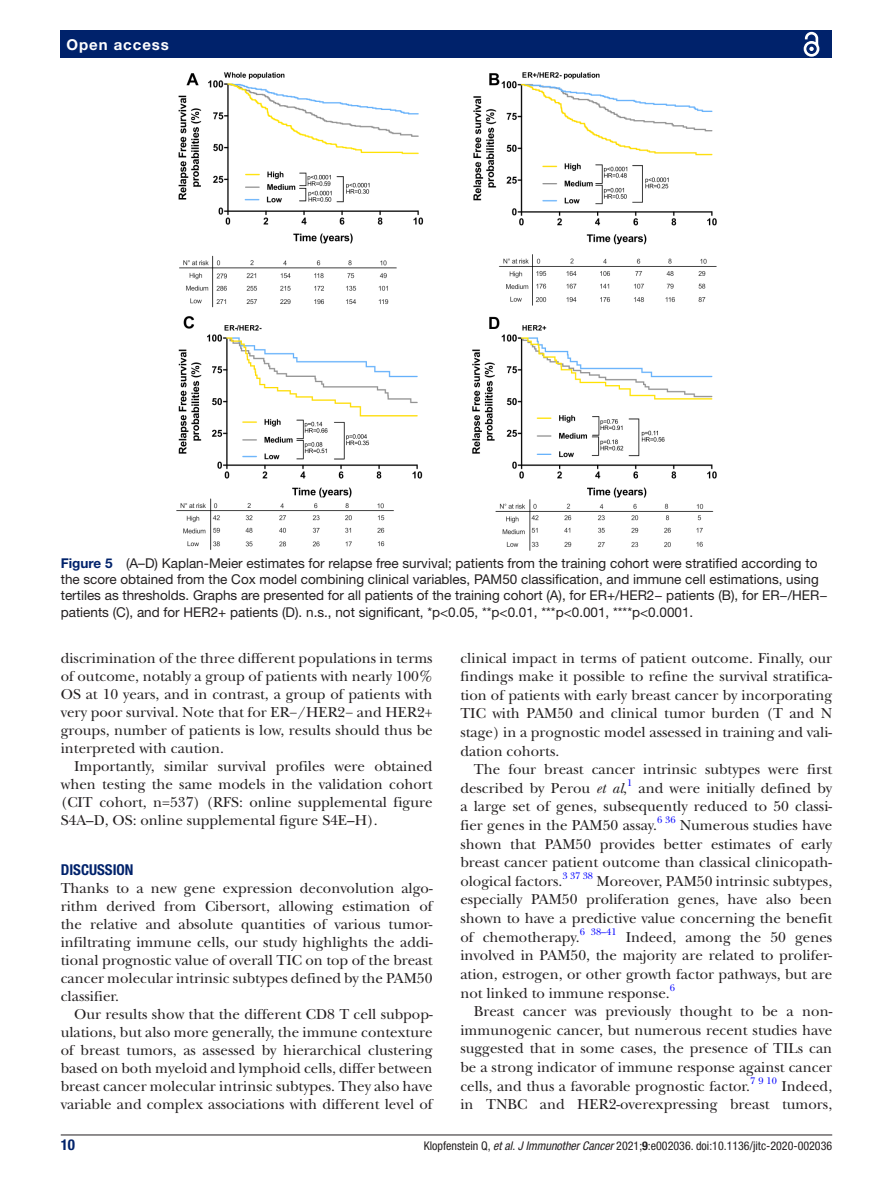
<style>
.page{position:relative;width:893px;height:1191px;background:#fff}
.page>*{position:absolute;margin:0;border:0;box-sizing:border-box;transform-origin:0 0}
.t1{font:15px/18.6px "New Baskerville";color:#231f20;text-align:justify}
.t2{font:700 condensed 15px "Helvetica Neue LT Std";color:#00226b}
.t3{font:700 15px "Helvetica Neue LT Std";letter-spacing:.065em;color:#fff}
.t4{font:13.5px/16.2px "Helvetica Neue LT Std";color:#231f20}
.t5{font:condensed 12px "Helvetica Neue LT Std";color:#231f20}
.t6{font:9.9px "New Baskerville";color:#00f}
.s1{font-weight:700;color:#00226b}
.s2{font-style:italic}
.s3{font-weight:700}
</style>
<div class="page">
<hr style="left:61px;top:1134px;width:771px;height:1px;background:#231f20">
<div style="left:61px;top:31px;width:771px;height:27px;background:#00226b"></div>
<svg style="left:803px;top:31px;width:17px;height:26px"></svg>
<img style="left:176px;top:73px;width:540px;height:477px">
<p class="t3" style="left:66px;top:35px;width:104px">Open access</p>
<p class="t4" style="left:61px;top:555px;width:768px"><span class="s1">Figure 5</span> (A–D) Kaplan-Meier estimates for relapse free survival; patients from the training cohort were stratified according to the score obtained from the Cox model combining clinical variables, PAM50 classification, and immune cell estimations, using tertiles as thresholds. Graphs are presented for all patients of the training cohort (A), for ER+/HER2− patients (B), for ER−/HER− patients (C), and for HER2+ patients (D). n.s., not significant, *p&lt;0.05, **p&lt;0.01, ***p&lt;0.001, ****p&lt;0.0001.</p>
<p class="t1" style="left:61px;top:649px;width:373px;line-height:18px">discrimination of the three different populations in terms of outcome, notably a group of patients with nearly 100% OS at 10 years, and in contrast, a group of patients with very poor survival. Note that for ER−/HER2− and HER2+ groups, number of patients is low, results should thus be interpreted with caution.</p>
<p class="t1" style="left:61px;top:757px;width:373px;line-height:18px;text-indent:14px">Importantly, similar survival profiles were obtained when testing the same models in the validation cohort (CIT cohort, n=537) (RFS: online supplemental figure S4A–D, OS: online supplemental figure S4E–H).</p>
<p class="t2" style="left:61px;top:861px;width:74px">DISCUSSION</p>
<p class="t1" style="left:61px;top:879px;width:373px;line-height:18px">Thanks to a new gene expression deconvolution algo&shy;rithm derived from Cibersort, allowing estimation of the relative and absolute quantities of various tumor&shy;infiltrating immune cells, our study highlights the addi&shy;tional prognostic value of overall TIC on top of the breast cancer molecular intrinsic subtypes defined by the PAM50 classifier.</p>
<p class="t1" style="left:61px;top:1005px;width:373px;line-height:18px;text-indent:14px">Our results show that the different CD8 T cell subpop&shy;ulations, but also more generally, the immune contexture of breast tumors, as assessed by hierarchical clustering based on both myeloid and lymphoid cells, differ between breast cancer molecular intrinsic subtypes. They also have variable and complex associations with different level of</p>
<p class="t1" style="left:460px;top:648px;width:373px">clinical impact in terms of patient outcome. Finally, our findings make it possible to refine the survival stratifica&shy;tion of patients with early breast cancer by incorporating TIC with PAM50 and clinical tumor burden (T and N stage) in a prognostic model assessed in training and vali&shy;dation cohorts.</p>
<p class="t1" style="left:460px;top:760px;width:373px;text-indent:13px">The four breast cancer intrinsic subtypes were first described by Perou <span class="s2">et al</span>,</p>
<p class="t6" style="left:627px;top:777px;width:7px">1</p>
<p class="t1" style="left:460px;top:778px;width:373px;text-indent:178px">and were initially defined by a large set of genes, subsequently reduced to 50 classi&shy;fier genes in the PAM50 assay.</p>
<p class="t6" style="left:657px;top:814px;width:20px">6 36</p>
<p class="t1" style="left:460px;top:816px;width:373px;text-indent:219px">Numerous studies have shown that PAM50 provides better estimates of early breast cancer patient outcome than classical clinicopath&shy;ological factors.<sup>3</sup> <sup>37</sup> <sup>38</sup> Moreover, PAM50 intrinsic subtypes, especially PAM50 proliferation genes, have also been shown to have a predictive value concerning the benefit of chemotherapy.</p>
<p class="t6" style="left:580px;top:926px;width:38px">6 38–41</p>
<p class="t1" style="left:460px;top:927px;width:373px;text-indent:165px">Indeed, among the 50 genes involved in PAM50, the majority are related to prolifer&shy;ation, estrogen, or other growth factor pathways, but are not linked to immune response.</p>
<p class="t6" style="left:670px;top:981px;width:7px">6</p>
<p class="t1" style="left:460px;top:1002px;width:373px;text-indent:14px">Breast cancer was previously thought to be a non&shy;immunogenic cancer, but numerous recent studies have suggested that in some cases, the presence of TILs can be a strong indicator of immune response against cancer cells, and thus a favorable prognostic factor.</p>
<p class="t6" style="left:750px;top:1074px;width:28px">7 9 10</p>
<p class="t1" style="left:460px;top:1076px;width:373px;text-align:right">Indeed,<br>in TNBC and HER2-overexpressing breast tumors,</p>
<p class="t2" style="left:61px;top:1135px;width:16px">10</p>
<p class="t5" style="left:424px;top:1138px;width:410px">Klopfenstein Q, <span class="s2">et al</span>. <span class="s2">J Immunother Cancer</span> 2021;<span class="s3">9</span>:e002036. doi:10.1136/jitc-2020-002036</p>
</div>
